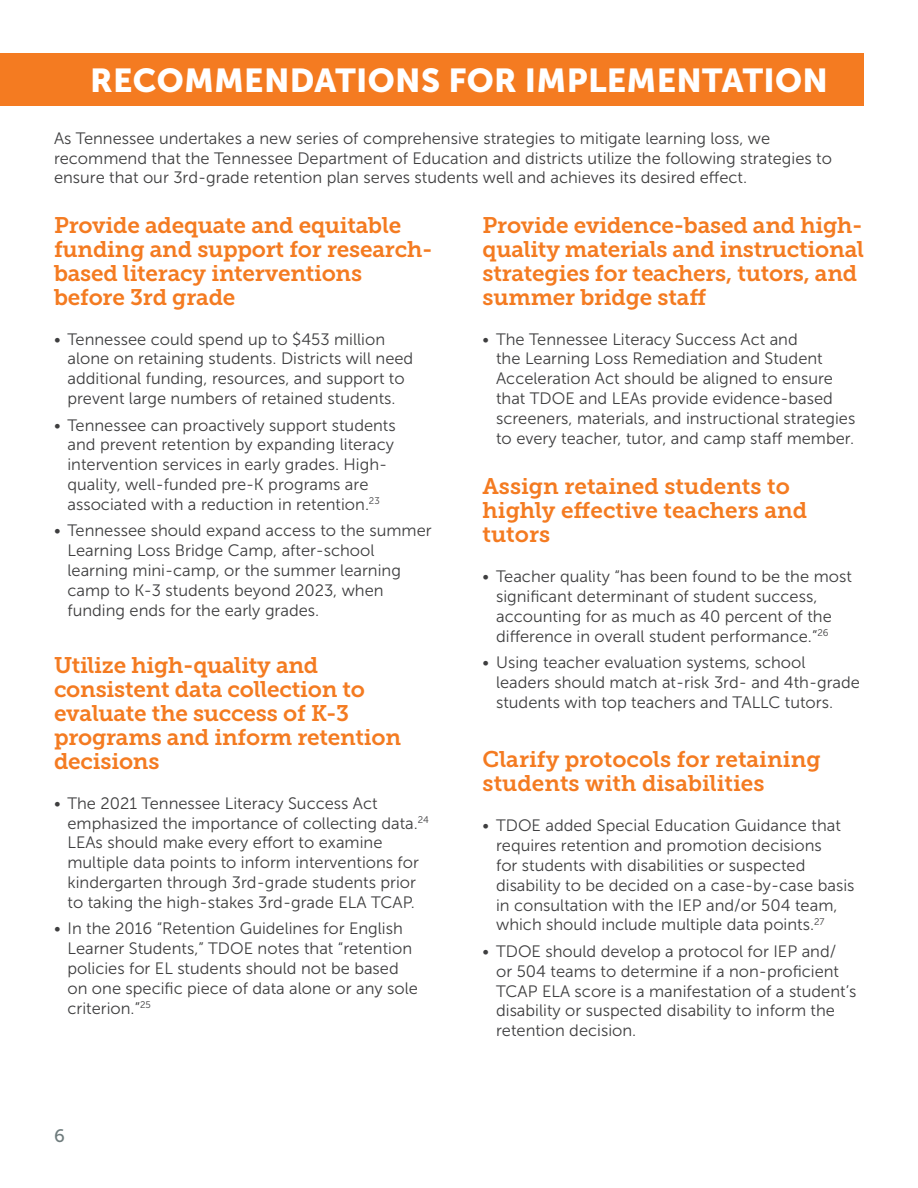
<style>
.page{position:relative;width:918px;height:1188px;background:#fff}
.page>*{position:absolute;margin:0;border:0;box-sizing:border-box;transform-origin:0 0}
.t1{font:33px "Museo Sans 900";letter-spacing:.01em;color:#fff}
.t2{font:22.5px/24px "Museo Slab 700";letter-spacing:-.01em;color:#f47b21}
.t3{font:18px "Museo Slab 500";color:#6f7c7d}
.t4{font:16.5px/19.8px "Museo Sans 300";color:#3e3e3f}
</style>
<div class="page">
<div style="left:0;top:53px;width:864px;height:53px;background:#f47b21"></div>
<p class="t1" style="left:90px;top:62px;width:739px">RECOMMENDATIONS FOR IMPLEMENTATION</p>
<p class="t4" style="left:54px;top:128px;width:780px">As Tennessee undertakes a new series of comprehensive strategies to mitigate learning loss, we recommend that the Tennessee Department of Education and districts utilize the following strategies to ensure that our 3rd-grade retention plan serves students well and achieves its desired effect.</p>
<p class="t2" style="left:54px;top:213px;width:380px">Provide adequate and equitable funding and support for research&shy;based literacy interventions before 3rd grade</p>
<p class="t4" style="left:68px;top:329px;width:347px;text-indent:-14px">• Tennessee could spend up to $453 million alone on retaining students. Districts will need additional funding, resources, and support to prevent large numbers of retained students.</p>
<p class="t4" style="left:68px;top:415px;width:330px;text-indent:-14px">• Tennessee can proactively support students and prevent retention by expanding literacy intervention services in early grades. High&shy;quality, well-funded pre-K programs are associated with a reduction in retention.<sup>23</sup></p>
<p class="t4" style="left:68px;top:521px;width:366px;text-indent:-14px">• Tennessee should expand access to the summer Learning Loss Bridge Camp, after-school learning mini-camp, or the summer learning camp to K-3 students beyond 2023, when funding ends for the early grades.</p>
<p class="t2" style="left:54px;top:653px;width:349px">Utilize high-quality and consistent data collection to evaluate the success of K-3 programs and inform retention decisions</p>
<p class="t4" style="left:68px;top:793px;width:363px;text-indent:-14px">• The 2021 Tennessee Literacy Success Act emphasized the importance of collecting data.<sup>24<br></sup>LEAs should make every effort to examine multiple data points to inform interventions for kindergarten through 3rd-grade students prior to taking the high-stakes 3rd-grade ELA TCAP.</p>
<p class="t4" style="left:68px;top:919px;width:352px;text-indent:-14px">• In the 2016 “Retention Guidelines for English Learner Students,” TDOE notes that “retention policies for EL students should not be based on one specific piece of data alone or any sole criterion.”<sup>25</sup></p>
<p class="t2" style="left:483px;top:213px;width:383px">Provide evidence-based and high&shy;quality materials and instructional strategies for teachers, tutors, and summer bridge staff</p>
<p class="t4" style="left:496px;top:329px;width:361px;text-indent:-14px">• The Tennessee Literacy Success Act and<br>the Learning Loss Remediation and Student Acceleration Act should be aligned to ensure that TDOE and LEAs provide evidence-based screeners, materials, and instructional strategies to every teacher, tutor, and camp staff member.</p>
<p class="t2" style="left:483px;top:475px;width:326px">Assign retained students to highly effective teachers and tutors</p>
<p class="t4" style="left:496px;top:567px;width:357px;text-indent:-14px">• Teacher quality “has been found to be the most significant determinant of student success, accounting for as much as 40 percent of the difference in overall student performance.”<sup>26</sup></p>
<p class="t4" style="left:496px;top:653px;width:365px;text-indent:-14px">• Using teacher evaluation systems, school leaders should match at-risk 3rd- and 4th-grade students with top teachers and TALLC tutors.</p>
<p class="t2" style="left:483px;top:748px;width:340px">Clarify protocols for retaining students with disabilities</p>
<p class="t4" style="left:496px;top:816px;width:360px;text-indent:-14px">• TDOE added Special Education Guidance that requires retention and promotion decisions<br>for students with disabilities or suspected disability to be decided on a case-by-case basis in consultation with the IEP and/or 504 team, which should include multiple data points.<sup>27</sup></p>
<p class="t4" style="left:496px;top:941px;width:362px;text-indent:-14px">• TDOE should develop a protocol for IEP and/ or 504 teams to determine if a non-proficient TCAP ELA score is a manifestation of a student’s disability or suspected disability to inform the retention decision.</p>
<p class="t3" style="left:54px;top:1126px;width:12px">6</p>
</div>
